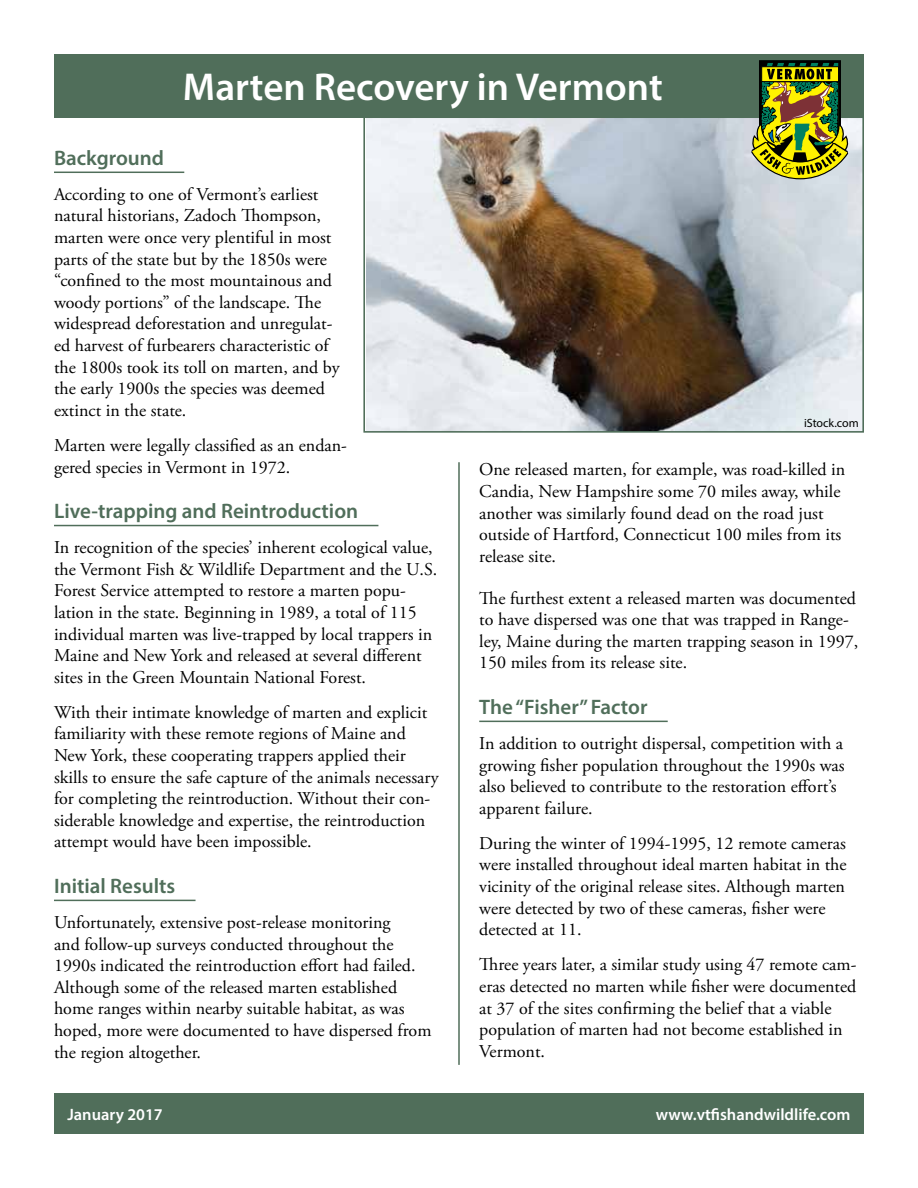
<style>
.page{position:relative;width:918px;height:1188px;background:#fff}
.page>*{position:absolute;margin:0;border:0;box-sizing:border-box;transform-origin:0 0}
.t1{font:600 39px "Myriad Pro";color:#fff}
.t2{font:600 21px "Myriad Pro";color:#506e5a}
.t3{font:18px/21.6px "Adobe Garamond Pro";color:#000}
.t4{font:600 16.5px "Myriad Pro";color:#fff}
.t5{font:12px "Myriad Pro";color:#000}
</style>
<div class="page">
<img style="left:366px;top:119px;width:495px;height:311px">
<div style="left:363px;top:116px;width:501px;height:317px;border:2px solid #506e5a"></div>
<hr style="left:54px;top:172px;width:130px;height:1px;background:#506e5a">
<hr style="left:54px;top:525px;width:324px;height:1px;background:#506e5a">
<hr style="left:54px;top:900px;width:142px;height:1px;background:#506e5a">
<div style="left:54px;top:54px;width:810px;height:63px;background:#506e5a"></div>
<hr style="left:479px;top:721px;width:189px;height:1px;background:#506e5a">
<div style="left:54px;top:1094px;width:810px;height:40px;background:#506e5a"></div>
<hr style="left:458px;top:462px;width:2px;height:603px;background:#506e5a">
<svg style="left:751px;top:60px;width:97px;height:119px;background:#84892d"></svg>
<h1 class="t1" style="left:183px;top:62px;width:481px">Marten Recovery in Vermont</h1>
<p class="t2" style="left:54px;top:144px;width:112px">Background</p>
<p class="t3" style="left:54px;top:184px;width:287px">According to one of Vermont’s earliest natural historians, Zadoch Thompson, marten were once very plentiful in most parts of the state but by the 1850s were “confined to the most mountainous and woody portions” of the landscape. The widespread deforestation and unregulat&shy;ed harvest of furbearers characteristic of the 1800s took its toll on marten, and by the early 1900s the species was deemed extinct in the state.</p>
<p class="t3" style="left:54px;top:435px;width:295px">Marten were legally classified as an endan&shy;gered species in Vermont in 1972.</p>
<p class="t2" style="left:54px;top:498px;width:306px">Live-trapping and Reintroduction</p>
<p class="t3" style="left:54px;top:537px;width:385px">In recognition of the species’ inherent ecological value, the Vermont Fish &amp; Wildlife Department and the U.S.<br>Forest Service attempted to restore a marten popu&shy;lation in the state. Beginning in 1989, a total of 115 individual marten was live-trapped by local trappers in Maine and New York and released at several different sites in the Green Mountain National Forest.</p>
<p class="t3" style="left:54px;top:702px;width:386px">With their intimate knowledge of marten and explicit familiarity with these remote regions of Maine and New York, these cooperating trappers applied their skills to ensure the safe capture of the animals necessary for completing the reintroduction. Without their con&shy;siderable knowledge and expertise, the reintroduction attempt would have been impossible.</p>
<p class="t2" style="left:54px;top:872px;width:123px">Initial Results</p>
<p class="t3" style="left:54px;top:912px;width:379px">Unfortunately, extensive post-release monitoring<br>and follow-up surveys conducted throughout the 1990s indicated the reintroduction effort had failed.<br>Although some of the released marten established home ranges within nearby suitable habitat, as was hoped, more were documented to have dispersed from the region altogether.</p>
<p class="t5" style="left:804px;top:415px;width:56px">iStock.com</p>
<p class="t3" style="left:479px;top:459px;width:368px">One released marten, for example, was road-killed in Candia, New Hampshire some 70 miles away, while another was similarly found dead on the road just outside of Hartford, Connecticut 100 miles from its release site.</p>
<p class="t3" style="left:479px;top:588px;width:381px">The furthest extent a released marten was documented to have dispersed was one that was trapped in Range&shy;ley, Maine during the marten trapping season in 1997, 150 miles from its release site.</p>
<p class="t2" style="left:479px;top:693px;width:170px">The “Fisher” Factor</p>
<p class="t3" style="left:479px;top:733px;width:367px">In addition to outright dispersal, competition with a growing fisher population throughout the 1990s was also believed to contribute to the restoration effort’s apparent failure.</p>
<p class="t3" style="left:479px;top:833px;width:369px">During the winter of 1994-1995, 12 remote cameras were installed throughout ideal marten habitat in the vicinity of the original release sites. Although marten were detected by two of these cameras, fisher were detected at 11.</p>
<p class="t3" style="left:479px;top:954px;width:379px">Three years later, a similar study using 47 remote cam&shy;eras detected no marten while fisher were documented at 37 of the sites confirming the belief that a viable population of marten had not become established in Vermont.</p>
<p class="t4" style="left:67px;top:1104px;width:97px">January 2017</p>
<p class="t4" style="left:656px;top:1104px;width:196px">www.vtfishandwildlife.com</p>
</div>
